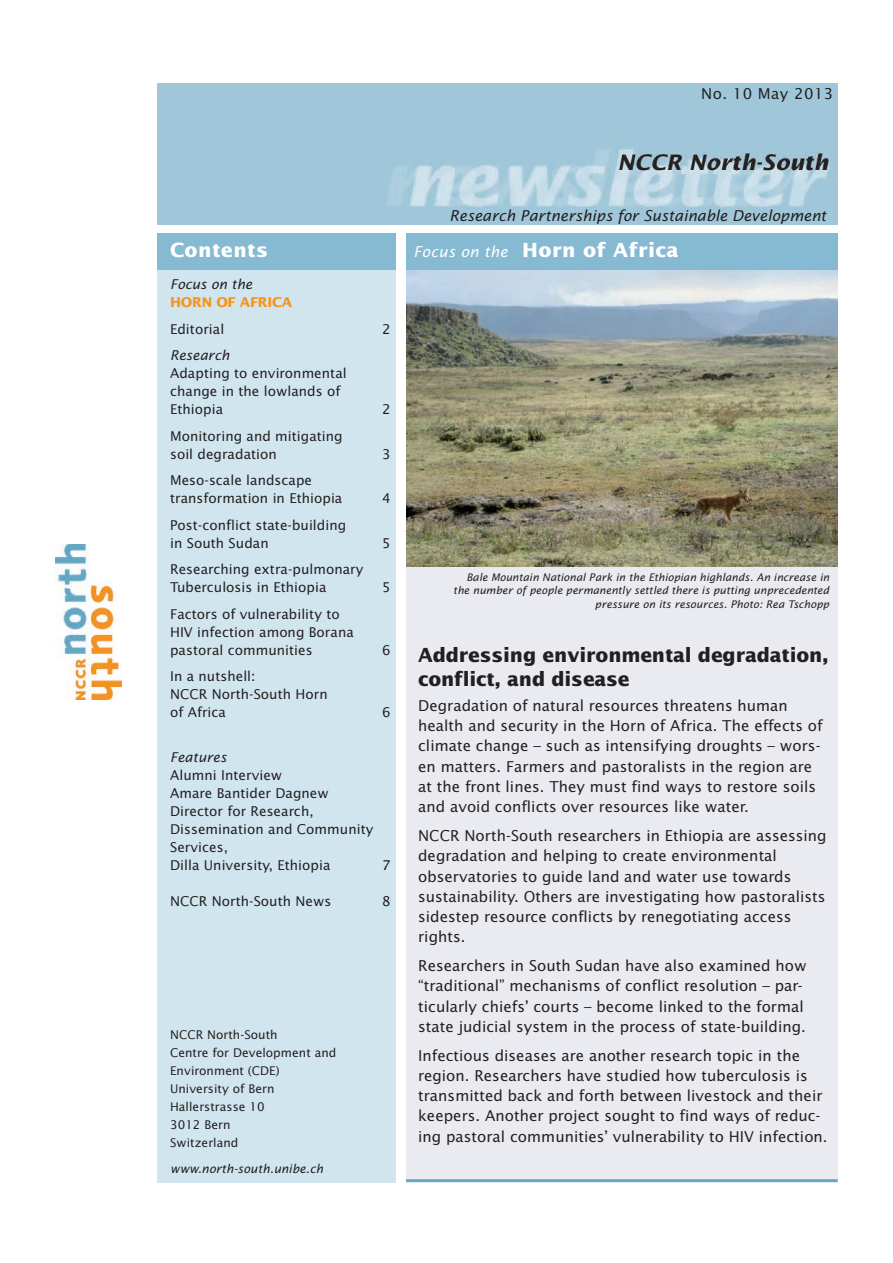
<style>
.page{position:relative;width:893px;height:1263px;background:#fff}
.page>*{position:absolute;margin:0;border:0;box-sizing:border-box;transform-origin:0 0}
.t1{font:700 19.5px/24px "Lucida Sans Std";letter-spacing:-.01em;color:#231f20}
.t2{font:700 19.5px "Lucida Sans Std";letter-spacing:.02em;color:#fff}
.t3{font:15px/20.2px "Lucida Sans Std";letter-spacing:.005em;color:#231f20}
.t4{font:italic 15px "Lucida Sans Std";color:#231f20}
.t5{font:15px "Lucida Sans Std";letter-spacing:.03em;color:#231f20}
.t6{font:13.5px/18px "Lucida Sans Std";letter-spacing:.005em;color:#231f20}
.t7{font:italic 13.5px "Lucida Sans Std";letter-spacing:.005em;color:#231f20}
.t8{font:700 13.5px "Lucida Sans Std";letter-spacing:-.02em;color:#f7931d}
.t9{font:12px/18px "Lucida Sans Std";letter-spacing:.005em;color:#231f20}
.t10{font:italic 12px "Lucida Sans Std";letter-spacing:.005em;color:#231f20}
.t11{font:italic 10.5px/13.5px "Lucida Sans Std";letter-spacing:.005em;color:#231f20;text-align:right}
.s1{font-weight:400;font-style:italic;font-size:15px}
</style>
<div class="page">
<img style="left:55px;top:544px;width:67px;height:155px">
<img style="left:157px;top:84px;width:681px;height:141px">
<div style="left:157px;top:234px;width:238px;height:948px;background:#d1e5ee"></div>
<div style="left:406px;top:459px;width:431px;height:722px;background:#e9ebf0"></div>
<hr style="left:406px;top:1179px;width:432px;height:3px;background:#63a8c4">
<div style="left:157px;top:234px;width:238px;height:36px;background:#86bad2"></div>
<div style="left:406px;top:234px;width:432px;height:36px;background:#86bad2"></div>
<img style="left:406px;top:270px;width:432px;height:297px">
<p class="t5" style="left:701px;top:85px;width:134px">No. 10 May 2013</p>
<h1 class="t2" style="left:170px;top:239px;width:100px">Contents</h1>
<p class="t7" style="left:170px;top:277px;width:84px">Focus on the</p>
<p class="t8" style="left:170px;top:295px;width:121px">HORN OF Africa</p>
<p class="t6" style="left:170px;top:320px;width:56px">Editorial</p>
<p class="t6" style="left:382px;top:320px;width:10px">2</p>
<p class="t7" style="left:170px;top:348px;width:61px">Research</p>
<p class="t6" style="left:170px;top:365px;width:178px">Adapting to environmental change in the lowlands of<br>Ethiopia</p>
<p class="t6" style="left:382px;top:401px;width:10px">2</p>
<p class="t6" style="left:170px;top:427px;width:174px">Monitoring and mitigating soil degradation</p>
<p class="t6" style="left:170px;top:472px;width:174px">Meso-scale landscape transformation in Ethiopia</p>
<p class="t6" style="left:170px;top:516px;width:178px">Post-conflict state-building in South Sudan</p>
<p class="t6" style="left:170px;top:561px;width:195px">Researching extra-pulmonary<br>Tuberculosis in Ethiopia</p>
<p class="t6" style="left:170px;top:605px;width:185px">Factors of vulnerability to<br>HIV infection among Borana pastoral communities</p>
<p class="t6" style="left:170px;top:668px;width:159px">In a nutshell:<br>NCCR North-South Horn of Africa</p>
<p class="t6" style="left:382px;top:445px;width:10px">3</p>
<p class="t6" style="left:382px;top:490px;width:10px">4</p>
<p class="t6" style="left:382px;top:534px;width:10px">5</p>
<p class="t6" style="left:382px;top:579px;width:10px">5</p>
<p class="t6" style="left:382px;top:641px;width:10px">6</p>
<p class="t6" style="left:382px;top:704px;width:10px">6</p>
<p class="t7" style="left:170px;top:749px;width:58px">Features</p>
<p class="t6" style="left:170px;top:766px;width:205px">Alumni Interview<br>Amare Bantider Dagnew<br>Director for Research,<br>Dissemination and Community<br>Services,<br>Dilla University, Ethiopia</p>
<p class="t6" style="left:382px;top:856px;width:10px">7</p>
<p class="t6" style="left:170px;top:892px;width:163px">NCCR North-South News</p>
<p class="t6" style="left:382px;top:892px;width:10px">8</p>
<p class="t9" style="left:170px;top:1026px;width:168px">NCCR North-South<br>Centre for Development and<br>Environment (CDE)<br>University of Bern<br>Hallerstrasse 10<br>3012 Bern<br>Switzerland</p>
<p class="t10" style="left:170px;top:1162px;width:155px">www.north-south.unibe.ch</p>
<p class="t4" style="left:450px;top:206px;width:378px">Research Partnerships for Sustainable Development</p>
<h1 class="t2" style="left:414px;top:239px;width:267px"><span class="s1">Focus on the</span> Horn of Africa</h1>
<p class="t11" style="left:453px;top:570px;width:377px">Bale Mountain National Park in the Ethiopian highlands. An increase in the number of people permanently settled there is putting unprecedented pressure on its resources. Photo: Rea Tschopp</p>
<h1 class="t1" style="left:418px;top:644px;width:412px">Addressing environmental degradation, conflict, and disease</h1>
<p class="t3" style="left:418px;top:696px;width:406px">Degradation of natural resources threatens human health and security in the Horn of Africa. The effects of climate change – such as intensifying droughts – wors&shy;en matters. Farmers and pastoralists in the region are at the front lines. They must find ways to restore soils and avoid conflicts over resources like water.</p>
<p class="t3" style="left:418px;top:826px;width:410px">NCCR North-South researchers in Ethiopia are assessing degradation and helping to create environmental observatories to guide land and water use towards sustainability. Others are investigating how pastoralists sidestep resource conflicts by renegotiating access rights.</p>
<p class="t3" style="left:418px;top:956px;width:390px">Researchers in South Sudan have also examined how “traditional” mechanisms of conflict resolution – par&shy;ticularly chiefs’ courts – become linked to the formal state judicial system in the process of state-building.</p>
<p class="t3" style="left:418px;top:1045px;width:411px">Infectious diseases are another research topic in the region. Researchers have studied how tuberculosis is transmitted back and forth between livestock and their keepers. Another project sought to find ways of reduc&shy;ing pastoral communities’ vulnerability to HIV infection.</p>
</div>
